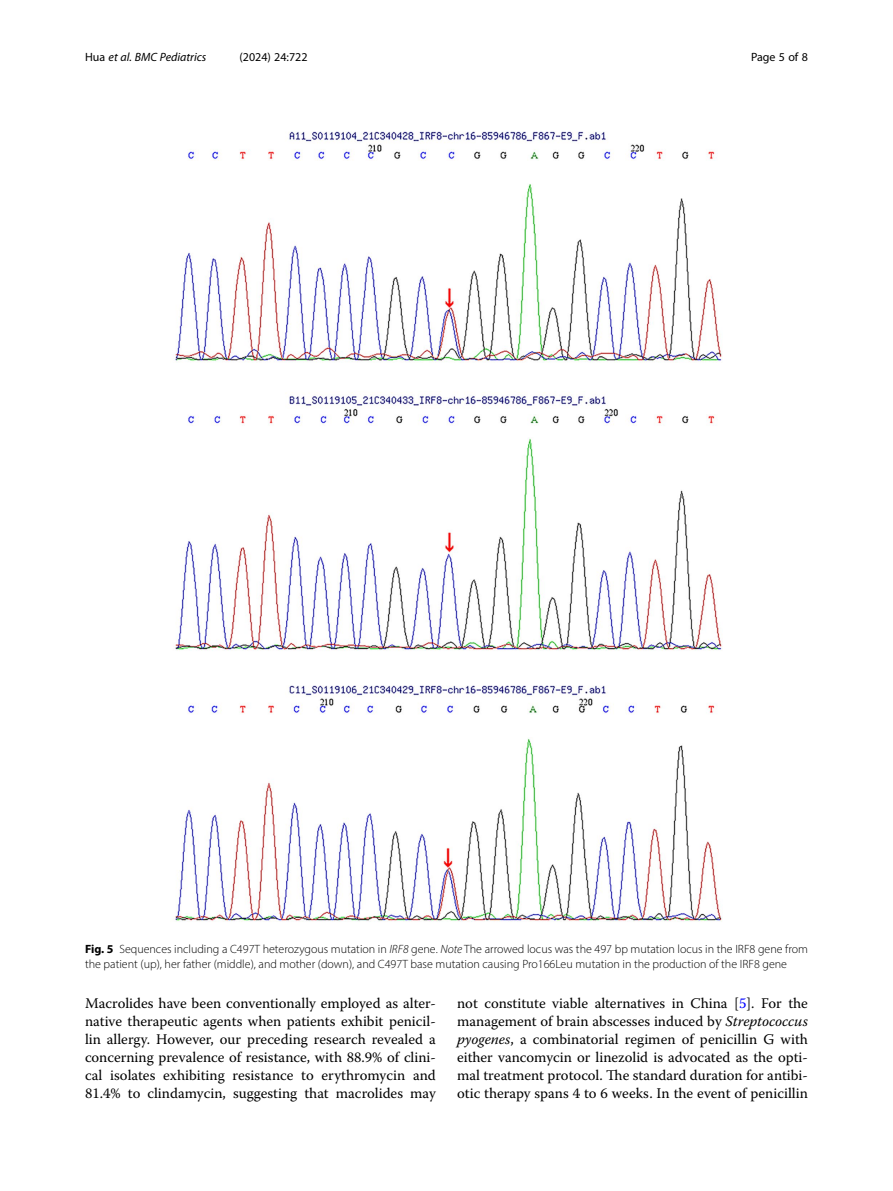
<style>
.page{position:relative;width:893px;height:1191px;background:#fff}
.page>*{position:absolute;margin:0;border:0;box-sizing:border-box;transform-origin:0 0}
.Body_Text{font:14.7px/18px "Warnock Pro";color:#000;text-align:justify}
.Figure_Caption{font:300 12px/15px "Myriad Pro";color:#000}
.t1{font:italic 12px "Myriad Pro";color:#000}
.t2{font:12px "Myriad Pro";color:#000}
.s1{font-style:normal}
.s2{font-weight:700}
.s3{font-style:italic}
.s4{color:#00f}
</style>
<div class="page">
<img style="left:175px;top:131px;width:548px;height:791px">
<p class="t1" style="left:85px;top:50px;width:123px"><span class="s1">Hua</span> et al. BMC Pediatrics</p>
<p class="t2" style="left:239px;top:50px;width:70px">(2024) 24:722</p>
<p class="t2" style="left:751px;top:50px;width:58px">Page 5 of 8</p>
<p class="Figure_Caption" style="left:85px;top:941px;width:724px"><span class="s2">Fig. 5</span> Sequences including a C497T heterozygous mutation in <span class="s3">IRF8</span> gene. <span class="s3">Note</span> The arrowed locus was the 497 bp mutation locus in the IRF8 gene from the patient (up), her father (middle), and mother (down), and C497T base mutation causing Pro166Leu mutation in the production of the IRF8 gene</p>
<p class="Body_Text" style="left:85px;top:994px;width:352px">Macrolides have been conventionally employed as alter&shy;native therapeutic agents when patients exhibit penicil&shy;lin allergy. However, our preceding research revealed a concerning prevalence of resistance, with 88.9% of clini&shy;cal isolates exhibiting resistance to erythromycin and 81.4% to clindamycin, suggesting that macrolides may</p>
<p class="Body_Text" style="left:457px;top:994px;width:352px">not constitute viable alternatives in China [<span class="s4">5</span>]. For the management of brain abscesses induced by <span class="s3">Streptococcus pyogenes</span>, a combinatorial regimen of penicillin G with either vancomycin or linezolid is advocated as the opti&shy;mal treatment protocol. The standard duration for antibi&shy;otic therapy spans 4 to 6 weeks. In the event of penicillin</p>
</div>
